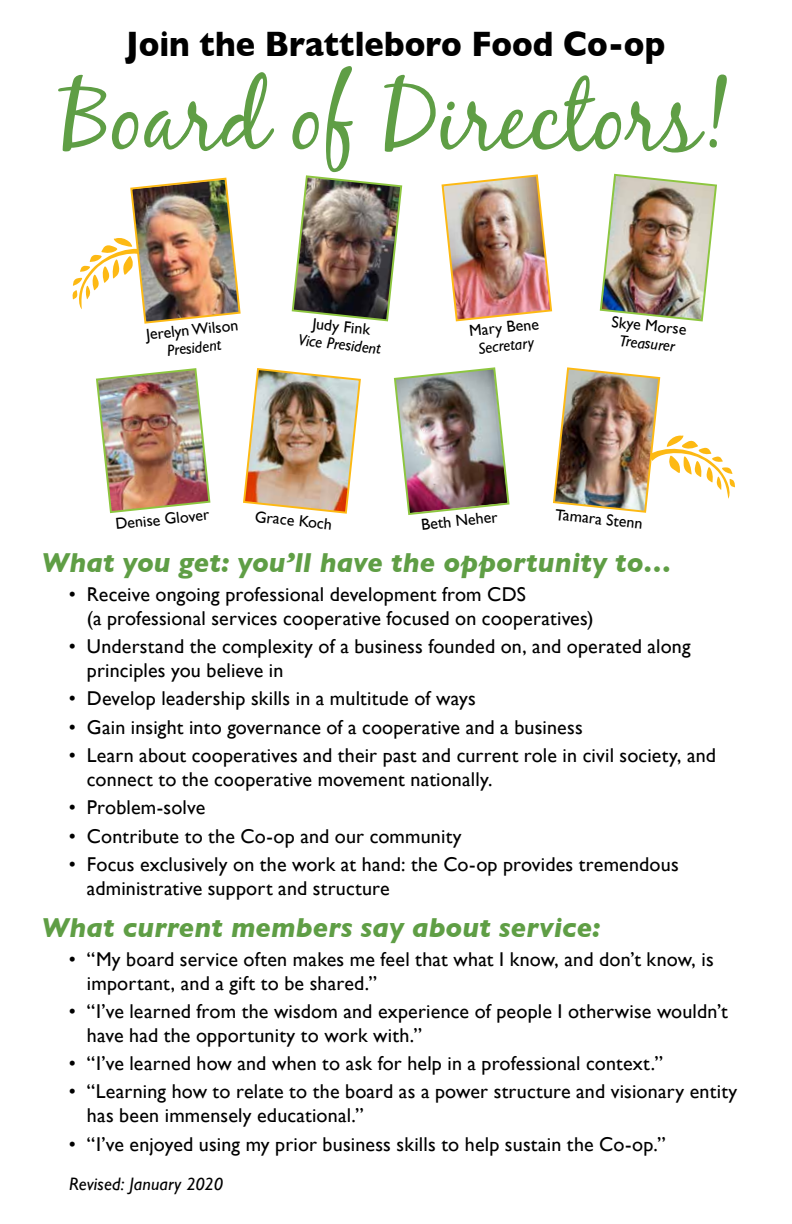
<style>
.page{position:relative;width:792px;height:1224px;background:#fff}
.page>*{position:absolute;margin:0;border:0;box-sizing:border-box;transform-origin:0 0}
.t1{font:94px "Black Jack Pro";color:#5f9e45}
.t2{font:700 36px "Gill Sans";color:#000;scale:.9 1}
.t3{font:italic 700 28px "Gill Sans";color:#5f9e45}
.t4{font:20px/24px "Gill Sans";letter-spacing:.01em;color:#000}
.t5{font:italic 18px "Gill Sans";letter-spacing:.01em;color:#000}
.t6{font:16px "Gill Sans";color:#000}
.t7{font:italic 16px "Gill Sans";color:#000}
</style>
<div class="page">
<img style="left:96px;top:368px;width:115px;height:146px">
<img style="left:393px;top:367px;width:117px;height:148px">
<img style="left:72px;top:177px;width:169px;height:147px">
<img style="left:243px;top:368px;width:118px;height:146px">
<img style="left:441px;top:174px;width:112px;height:148px">
<img style="left:553px;top:367px;width:182px;height:146px">
<img style="left:599px;top:173px;width:118px;height:149px">
<img style="left:291px;top:175px;width:112px;height:147px">
<h2 class="t2" style="left:126px;top:15px;width:601px">Join the Brattleboro Food Co-op</h2>
<h1 class="t1" style="left:61px;top:60px;width:670px">Board of Directors!</h1>
<p class="t6" style="left:145px;top:325px;width:94px;rotate:-6deg">Jerelyn Wilson</p>
<p class="t7" style="left:166px;top:341px;width:56px;rotate:-6deg">President</p>
<p class="t6" style="left:314px;top:314px;width:59px;rotate:6deg">Judy Fink</p>
<p class="t7" style="left:299px;top:331px;width:84px;rotate:6deg">Vice President</p>
<p class="t6" style="left:468px;top:322px;width:71px;rotate:-6deg">Mary Bene</p>
<p class="t7" style="left:477px;top:339px;width:58px;rotate:-6deg">Secretary</p>
<p class="t6" style="left:613px;top:312px;width:77px;rotate:6deg">Skye Morse</p>
<p class="t7" style="left:620px;top:331px;width:57px;rotate:6deg">Treasurer</p>
<p class="t6" style="left:256px;top:507px;width:79px;rotate:6deg">Grace Koch</p>
<p class="t6" style="left:114px;top:515px;width:96px;rotate:-6deg">Denise Glover</p>
<p class="t6" style="left:420px;top:515px;width:78px;rotate:-6deg">Beth Neher</p>
<p class="t6" style="left:557px;top:505px;width:89px;rotate:6deg">Tamara Stenn</p>
<h3 class="t3" style="left:42px;top:547px;width:631px">What you get: you’ll have the opportunity to…</h3>
<p class="t4" style="left:87px;top:582px;width:508px;text-indent:-18px">• Receive ongoing professional development from CDS<br>(a professional services cooperative focused on cooperatives)</p>
<p class="t4" style="left:87px;top:634px;width:605px;text-indent:-18px">• Understand the complexity of a business founded on, and operated along principles you believe in</p>
<p class="t4" style="left:69px;top:686px;width:408px">• Develop leadership skills in a multitude of ways</p>
<p class="t4" style="left:69px;top:715px;width:515px">• Gain insight into governance of a cooperative and a business</p>
<p class="t4" style="left:87px;top:743px;width:631px;text-indent:-18px">• Learn about cooperatives and their past and current role in civil society, and connect to the cooperative movement nationally.</p>
<p class="t4" style="left:69px;top:795px;width:138px">• Problem-solve</p>
<p class="t4" style="left:69px;top:824px;width:394px">• Contribute to the Co-op and our community</p>
<p class="t4" style="left:87px;top:852px;width:593px;text-indent:-18px">• Focus exclusively on the work at hand: the Co-op provides tremendous administrative support and structure</p>
<h3 class="t3" style="left:42px;top:911px;width:560px">What current members say about service:</h3>
<p class="t4" style="left:87px;top:947px;width:628px;text-indent:-18px">• “My board service often makes me feel that what I know, and don’t know, is important, and a gift to be shared.”</p>
<p class="t4" style="left:87px;top:999px;width:642px;text-indent:-18px">• “I’ve learned from the wisdom and experience of people I otherwise wouldn’t have had the opportunity to work with.”</p>
<p class="t4" style="left:69px;top:1051px;width:596px">• “I’ve learned how and when to ask for help in a professional context.”</p>
<p class="t4" style="left:87px;top:1080px;width:652px;text-indent:-18px">• “Learning how to relate to the board as a power structure and visionary entity has been immensely educational.”</p>
<p class="t4" style="left:69px;top:1132px;width:598px">• “I’ve enjoyed using my prior business skills to help sustain the Co-op.”</p>
<p class="t5" style="left:69px;top:1174px;width:156px">Revised: January 2020</p>
</div>
